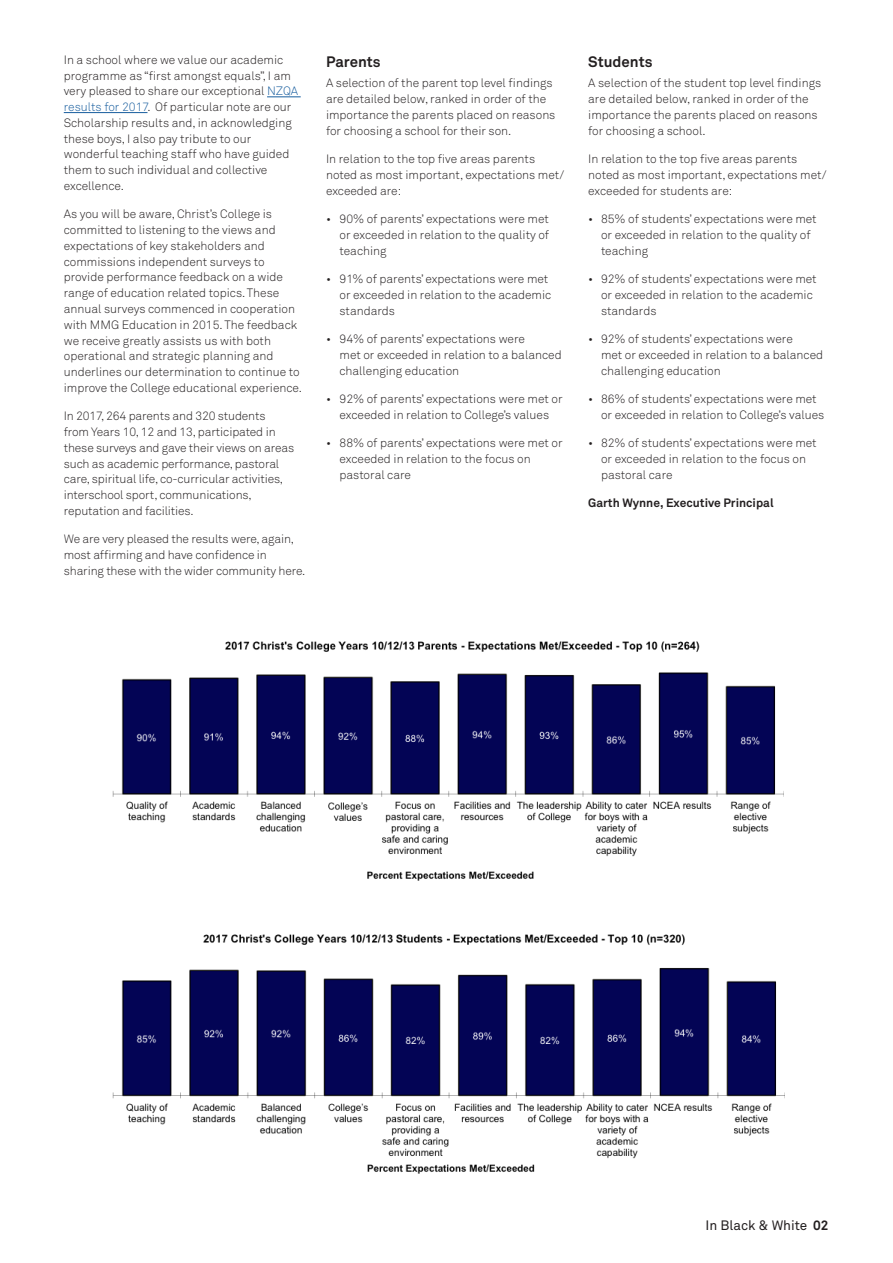
<style>
.page{position:relative;width:893px;height:1263px;background:#fff}
.page>*{position:absolute;margin:0;border:0;box-sizing:border-box;transform-origin:0 0}
.Body_Copy{font:700 15px "Akkurat";color:#231f20}
.t1{font:13.5px "Akkurat";color:#231f20}
.Introduction_Copy{font:300 12px/15.8px "Akkurat";color:#231f20}
.Body_Copy-2{font:700 12px "Akkurat";color:#231f20}
.s1{color:#175d9e}
.s2{font-weight:700}
</style>
<div class="page">
<hr style="left:267px;top:97px;width:34px;height:1px;background:#175d9e">
<hr style="left:64px;top:112px;width:83px;height:1px;background:#175d9e">
<img style="left:112px;top:641px;width:672px;height:240px">
<img style="left:112px;top:934px;width:672px;height:240px">
<p class="Introduction_Copy" style="left:64px;top:52px;width:236px">In a school where we value our academic programme as “first amongst equals”, I am very pleased to share our exceptional <span class="s1">NZQA results for 2017</span>. Of particular note are our Scholarship results and, in acknowledging these boys, I also pay tribute to our wonderful teaching staff who have guided them to such individual and collective excellence.</p>
<p class="Introduction_Copy" style="left:64px;top:207px;width:240px">As you will be aware, Christ’s College is committed to listening to the views and expectations of key stakeholders and commissions independent surveys to provide performance feedback on a wide range of education related topics. These annual surveys commenced in cooperation with MMG Education in 2015. The feedback we receive greatly assists us with both operational and strategic planning and underlines our determination to continue to improve the College educational experience.</p>
<p class="Introduction_Copy" style="left:64px;top:408px;width:232px">In 2017, 264 parents and 320 students<br>from Years 10, 12 and 13, participated in these surveys and gave their views on areas such as academic performance, pastoral care, spiritual life, co-curricular activities, interschool sport, communications, reputation and facilities.</p>
<p class="Introduction_Copy" style="left:64px;top:531px;width:243px">We are very pleased the results were, again, most affirming and have confidence in sharing these with the wider community here.</p>
<p class="Body_Copy" style="left:326px;top:53px;width:56px">Parents</p>
<p class="Introduction_Copy" style="left:326px;top:75px;width:231px">A selection of the parent top level findings are detailed below, ranked in order of the importance the parents placed on reasons for choosing a school for their son.</p>
<p class="Introduction_Copy" style="left:326px;top:151px;width:240px">In relation to the top five areas parents noted as most important, expectations met/ exceeded are:</p>
<p class="Introduction_Copy" style="left:339px;top:211px;width:211px;text-align:justify;text-indent:-14px">• 90% of parents’ expectations were met or exceeded in relation to the quality of teaching</p>
<p class="Introduction_Copy" style="left:339px;top:271px;width:213px;text-indent:-14px">• 91% of parents’ expectations were met or exceeded in relation to the academic standards</p>
<p class="Introduction_Copy" style="left:339px;top:331px;width:224px;text-indent:-14px">• 94% of parents’ expectations were<br>met or exceeded in relation to a balanced challenging education</p>
<p class="Introduction_Copy" style="left:326px;top:391px;width:238px;text-align:center">• 92% of parents’ expectations were met or exceeded in relation to College’s values</p>
<p class="Introduction_Copy" style="left:339px;top:435px;width:225px;text-indent:-14px">• 88% of parents’ expectations were met or exceeded in relation to the focus on pastoral care</p>
<p class="Body_Copy" style="left:588px;top:53px;width:66px">Students</p>
<p class="Introduction_Copy" style="left:588px;top:75px;width:234px">A selection of the student top level findings are detailed below, ranked in order of the importance the parents placed on reasons for choosing a school.</p>
<p class="Introduction_Copy" style="left:588px;top:151px;width:240px">In relation to the top five areas parents noted as most important, expectations met/ exceeded for students are:</p>
<p class="Introduction_Copy" style="left:601px;top:211px;width:217px;text-indent:-13px">• 85% of students’ expectations were met or exceeded in relation to the quality of teaching</p>
<p class="Introduction_Copy" style="left:601px;top:271px;width:217px;text-indent:-13px">• 92% of students’ expectations were met or exceeded in relation to the academic standards</p>
<p class="Introduction_Copy" style="left:601px;top:331px;width:224px;text-indent:-13px">• 92% of students’ expectations were<br>met or exceeded in relation to a balanced challenging education</p>
<p class="Introduction_Copy" style="left:601px;top:391px;width:225px;text-indent:-13px">• 86% of students’ expectations were met or exceeded in relation to College’s values</p>
<p class="Introduction_Copy" style="left:601px;top:435px;width:217px;text-indent:-13px">• 82% of students’ expectations were met or exceeded in relation to the focus on pastoral care</p>
<p class="Body_Copy-2" style="left:588px;top:496px;width:187px">Garth Wynne, Executive Principal</p>
<p class="t1" style="left:706px;top:1217px;width:124px">In Black &amp; White <span class="s2">02</span></p>
</div>
